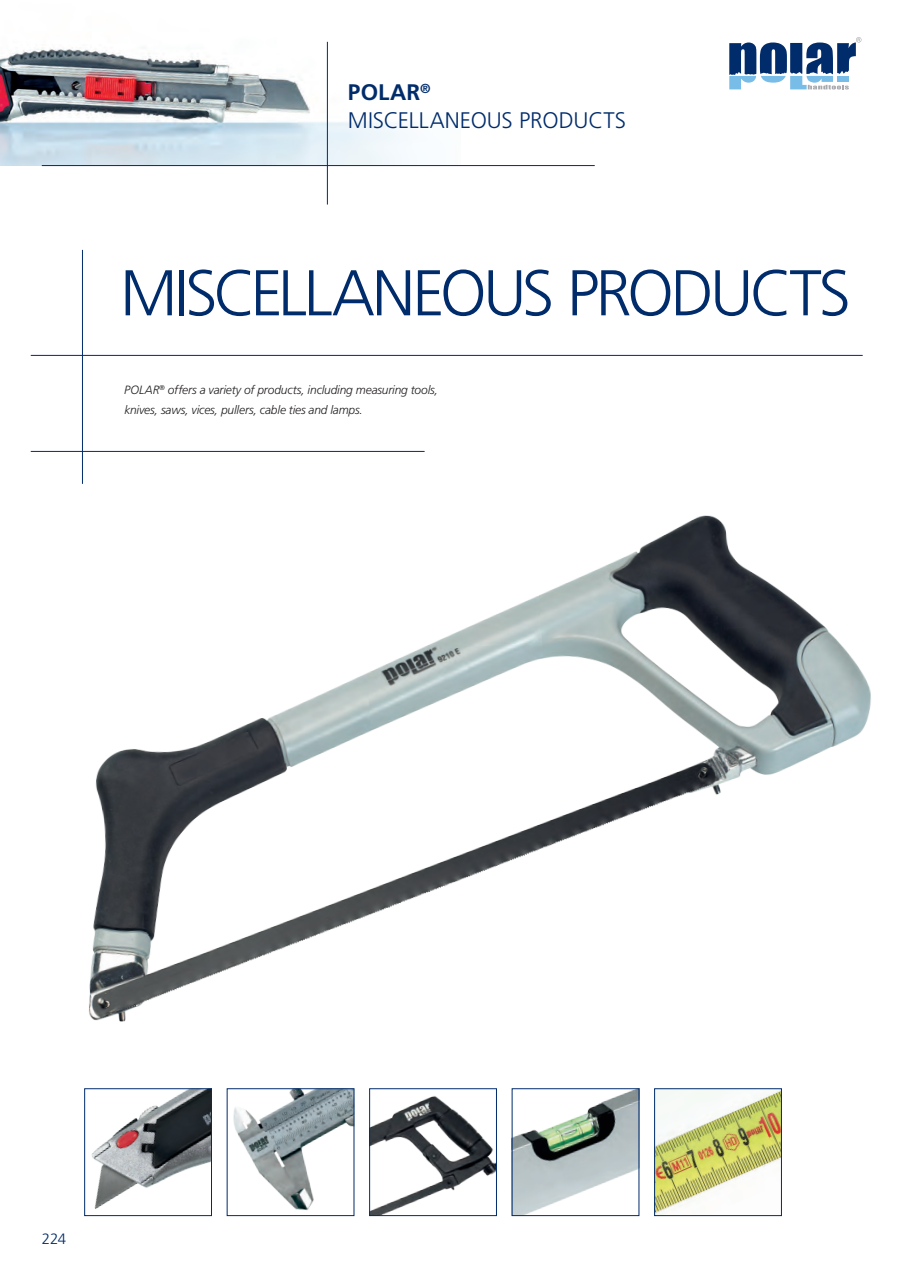
<style>
.page{position:relative;width:922px;height:1263px;background:#fff}
.page>*{position:absolute;margin:0;border:0;box-sizing:border-box;transform-origin:0 0}
.t1{font:300 64.5px "Frutiger";letter-spacing:-.055em;color:#002c6b}
.t2{font:300 22.5px/27.2px "Frutiger";letter-spacing:-.005em;color:#002c6b}
.t3{font:300 15px "Frutiger";color:#002c6b}
.t4{font:italic 300 12px/19.5px "Frutiger";letter-spacing:-.015em;color:#231f20}
.s1{font-weight:700}
</style>
<div class="page">
<img style="left:0;top:41px;width:409px;height:125px">
<img style="left:89px;top:515px;width:782px;height:507px">
<img style="left:91px;top:1090px;width:119px;height:119px">
<img style="left:233px;top:1090px;width:119px;height:121px">
<img style="left:371px;top:1096px;width:124px;height:117px">
<img style="left:514px;top:1090px;width:123px;height:123px">
<img style="left:656px;top:1090px;width:124px;height:123px">
<svg style="left:729px;top:37px;width:132px;height:52px"></svg>
<hr style="left:327px;top:42px;width:1px;height:162px;background:#002c6b">
<hr style="left:42px;top:165px;width:553px;height:1px;background:#002c6b">
<hr style="left:31px;top:355px;width:831px;height:1px;background:#002c6b">
<hr style="left:82px;top:250px;width:1px;height:234px;background:#002c6b">
<hr style="left:31px;top:451px;width:393px;height:1px;background:#002c6b">
<div style="left:84px;top:1088px;width:128px;height:127px;border:1px solid #002c6b"></div>
<div style="left:369px;top:1088px;width:128px;height:127px;border:1px solid #002c6b"></div>
<div style="left:654px;top:1088px;width:128px;height:127px;border:1px solid #002c6b"></div>
<h2 class="t2" style="left:348px;top:79px;width:279px"><span class="s1">POLAR</span><sup>®<br></sup>MISCELLANEOUS PRODUCTS</h2>
<h1 class="t1" style="left:120px;top:256px;width:732px">MISCELLANEOUS PRODUCTS</h1>
<p class="t4" style="left:124px;top:381px;width:315px">POLAR<sup>®</sup> offers a variety of products, including measuring tools, knives, saws, vices, pullers, cable ties and lamps.</p>
<p class="t3" style="left:42px;top:1230px;width:26px">224</p>
</div>
